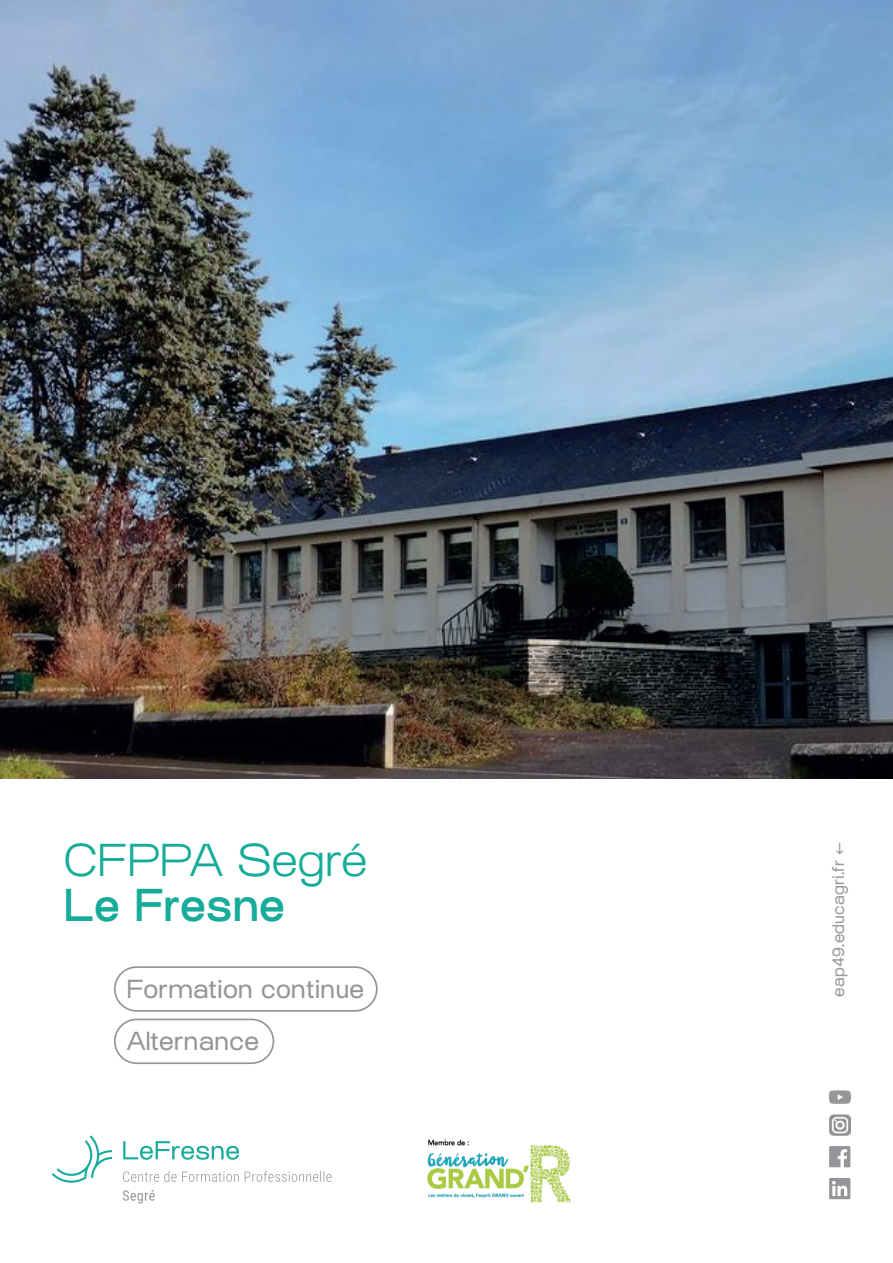
<style>
.page{position:relative;width:893px;height:1263px;background:#fff}
.page>*{position:absolute;margin:0;border:0;box-sizing:border-box;transform-origin:0 0}
.t1{font:300 45px "Osmose";color:#16ac99}
.t2{font:500 45px "Osmose";color:#16ac99}
.t3{font:25.5px/52.3px "Osmose";letter-spacing:.01em;color:#939598}
.t4{font:16.5px "Osmose";letter-spacing:.01em;color:#989a9d}
</style>
<div class="page">
<div style="left:114px;top:966px;width:264px;height:46px;border:2px solid #939598;border-radius:22px"></div>
<div style="left:114px;top:1018px;width:160px;height:46px;border:2px solid #939598;border-radius:22px"></div>
<img style="left:0;top:0;width:893px;height:778px">
<svg style="left:123px;top:1171px;width:209px;height:32px"></svg>
<svg style="left:123px;top:1141px;width:116px;height:19px"></svg>
<svg style="left:52px;top:1135px;width:60px;height:48px"></svg>
<svg style="left:829px;top:1178px;width:21px;height:21px"></svg>
<svg style="left:829px;top:1146px;width:21px;height:21px"></svg>
<img style="left:829px;top:1115px;width:21px;height:21px">
<img style="left:829px;top:1090px;width:21px;height:14px">
<img style="left:427px;top:1139px;width:144px;height:64px">
<h1 class="t1" style="left:64px;top:834px;width:305px">CFPPA Segré</h1>
<h1 class="t2" style="left:64px;top:879px;width:223px">Le Fresne</h1>
<p class="t3" style="left:127px;top:966px;width:239px">Formation continue<br>Alternance</p>
<p class="t4" style="left:829px;top:997px;width:156px;rotate:-90deg">eap49.educagri.fr ←</p>
</div>
